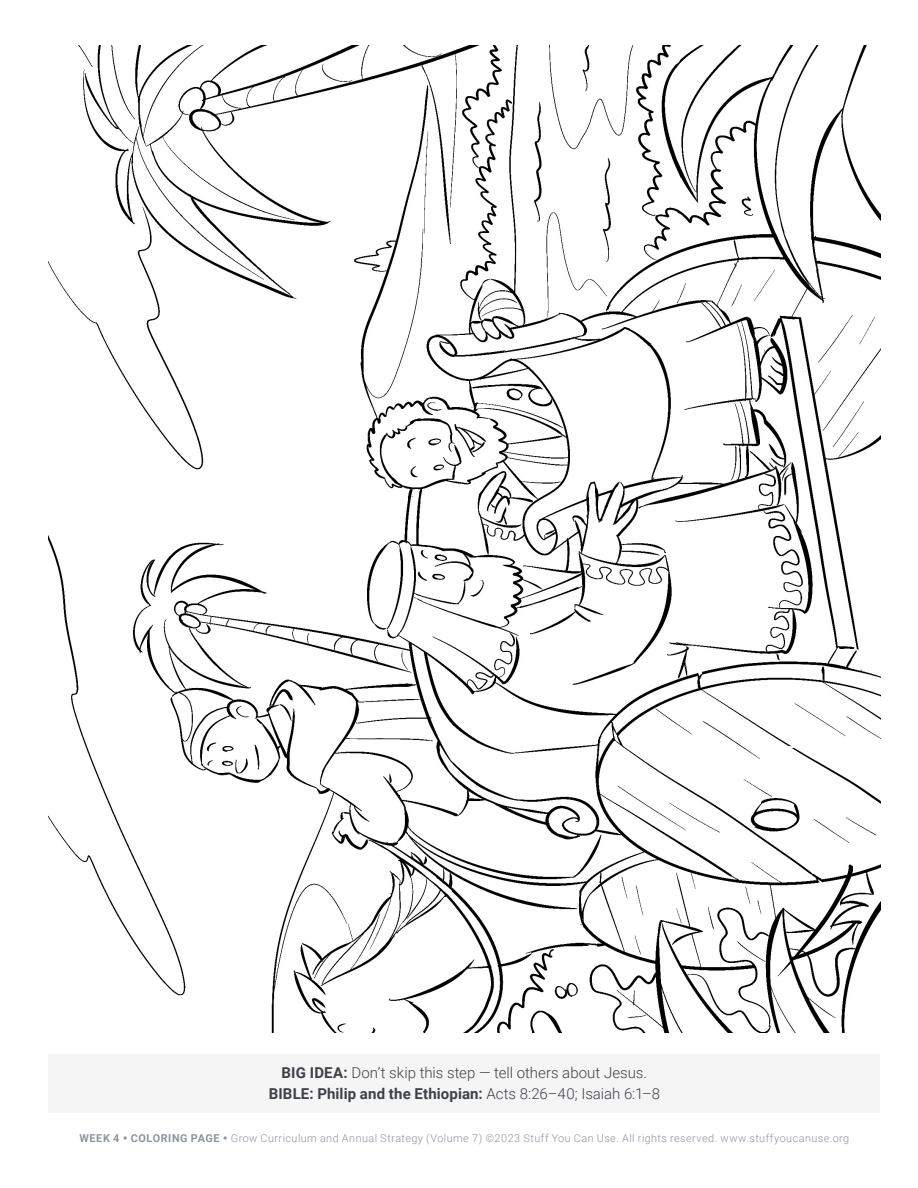
<style>
.page{position:relative;width:918px;height:1188px;background:#fff}
.page>*{position:absolute;margin:0;border:0;box-sizing:border-box;transform-origin:0 0}
.N-ColoringPg-Bible{font:700 15px "Roboto";letter-spacing:.01em;color:#3d4146}
.N-ColoringPg-BigIdea{font:300 15px "Roboto";color:#3d4146}
.t1{font:300 10.8px "Roboto";letter-spacing:.04em;color:#8d949e}
.s1{font-weight:700}
.s2{font-weight:300}
</style>
<div class="page">
<img style="left:49px;top:45px;width:831px;height:987px">
<div style="left:49px;top:1054px;width:831px;height:58px;background:#f5f5f6"></div>
<p class="N-ColoringPg-BigIdea" style="left:282px;top:1062px;width:367px"><span class="s1">BIG IDEA:</span> Don’t skip this step — tell others about Jesus.</p>
<p class="N-ColoringPg-Bible" style="left:269px;top:1083px;width:393px">BIBLE: Philip and the Ethiopian: <span class="s2">Acts 8:26–40; Isaiah 6:1–8</span></p>
<p class="t1" style="left:79px;top:1131px;width:771px"><span class="s1">WEEK 4</span> • <span class="s1">COLORING PAGE</span> • Grow Curriculum and Annual Strategy (Volume 7) ©2023 Stuff You Can Use. All rights reserved. www.stuffyoucanuse.org</p>
</div>
